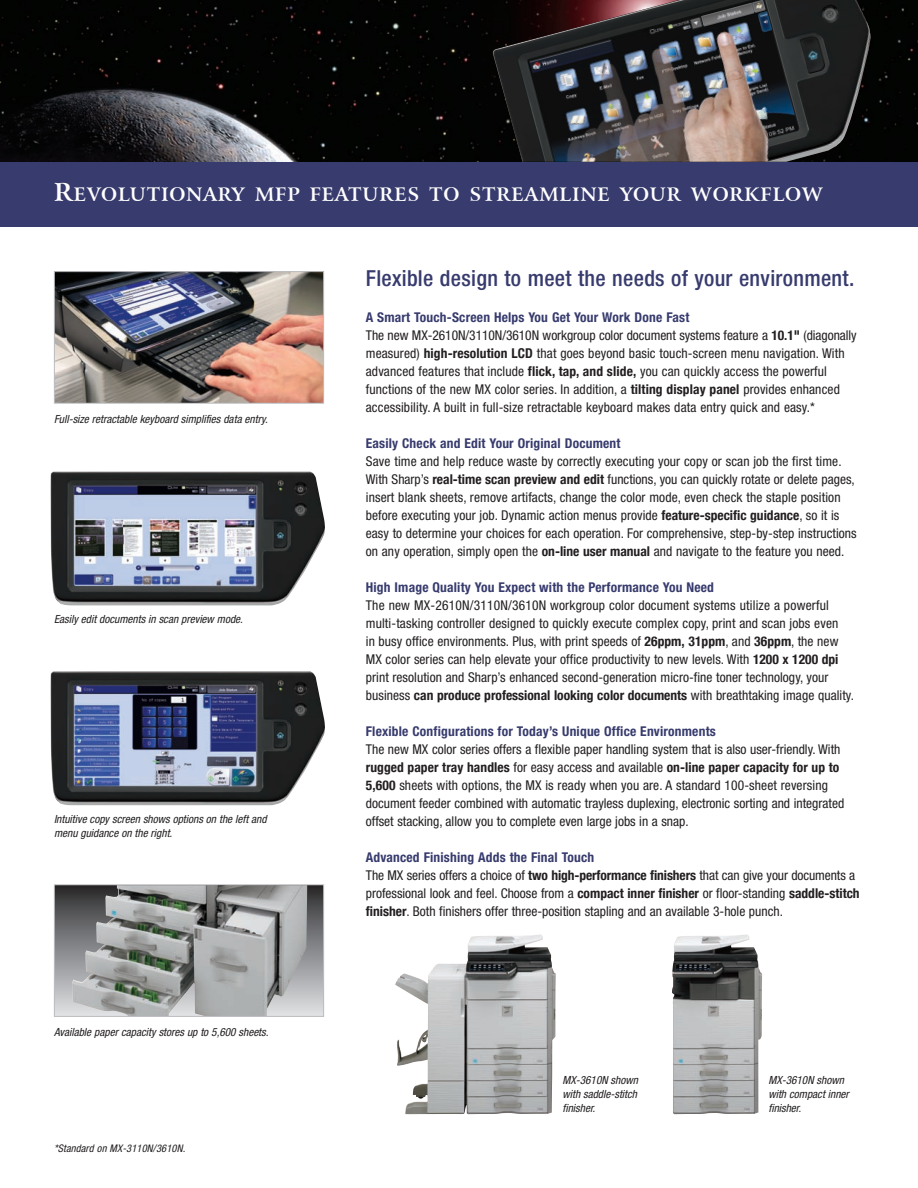
<style>
.page{position:relative;width:918px;height:1188px;background:#fff}
.page>*{position:absolute;margin:0;border:0;box-sizing:border-box;transform-origin:0 0}
.t1{font:500 condensed 22.2px "Helvetica Neue LT Std";letter-spacing:.015em;color:#373b6d}
.t2{font:700 18.6px "Arrus BT";letter-spacing:.04em;color:#fff}
.t3{font:condensed 13.5px/18px "Helvetica Neue";letter-spacing:.005em;color:#231f20}
.t4{font:700 condensed 13.5px "Helvetica Neue";letter-spacing:.015em;color:#373b6d}
.t5{font:italic condensed 11.25px/14.2px "Helvetica Neue";color:#231f20}
.t6{font:italic condensed 10.5px "Helvetica Neue";letter-spacing:.015em;color:#231f20}
.s1{font-size:24.75px}
.s2{font-weight:700;color:#373b6d}
.s3{font-weight:700}
</style>
<div class="page">
<img style="left:0;top:0;width:918px;height:162px">
<img style="left:492px;top:0;width:379px;height:162px">
<img style="left:395px;top:934px;width:161px;height:180px">
<img style="left:672px;top:934px;width:90px;height:180px">
<img style="left:56px;top:273px;width:266px;height:129px">
<div style="left:54px;top:271px;width:270px;height:133px;border:1px solid #bcbdc0"></div>
<div style="left:55px;top:885px;width:268px;height:131px;background:linear-gradient(to bottom,#2d2d2f,#e2e4e7)"></div>
<img style="left:72px;top:886px;width:235px;height:129px">
<div style="left:54px;top:884px;width:270px;height:133px;border:1px solid #bcbdc0"></div>
<img style="left:50px;top:472px;width:275px;height:133px">
<img style="left:50px;top:672px;width:275px;height:133px">
<div style="left:0;top:162px;width:918px;height:65px;background:#373b6d"></div>
<h2 class="t2" style="left:54px;top:183px;width:770px"><span class="s1">R</span>EVOLUTIONARY MFP FEATURES TO STREAMLINE YOUR WORKFLOW</h2>
<p class="t5" style="left:54px;top:413px;width:215px">Full-size retractable keyboard simplifies data entry.</p>
<p class="t5" style="left:54px;top:613px;width:190px">Easily edit documents in scan preview mode.</p>
<p class="t5" style="left:54px;top:813px;width:214px">Intuitive copy screen shows options on the left and menu guidance on the right.</p>
<p class="t5" style="left:54px;top:1026px;width:216px">Available paper capacity stores up to 5,600 sheets.</p>
<p class="t6" style="left:54px;top:1145px;width:133px">*Standard on MX-3110N/3610N.</p>
<h1 class="t1" style="left:366px;top:270px;width:490px">Flexible design to meet the needs of your environment.</h1>
<p class="t3" style="left:366px;top:309px;width:492px"><span class="s2">A Smart Touch-Screen Helps You Get Your Work Done Fast<br></span>The new MX-2610N/3110N/3610N workgroup color document systems feature a <span class="s3">10.1"</span> (diagonally measured) <span class="s3">high-resolution LCD</span> that goes beyond basic touch-screen menu navigation. With advanced features that include <span class="s3">flick, tap, and slide,</span> you can quickly access the powerful functions of the new MX color series. In addition, a <span class="s3">tilting display panel</span> provides enhanced accessibility. A built in full-size retractable keyboard makes data entry quick and easy.*</p>
<p class="t4" style="left:366px;top:438px;width:256px">Easily Check and Edit Your Original Document</p>
<p class="t3" style="left:366px;top:453px;width:492px">Save time and help reduce waste by correctly executing your copy or scan job the first time.<br>With Sharp’s <span class="s3">real-time scan preview and edit</span> functions, you can quickly rotate or delete pages, insert blank sheets, remove artifacts, change the color mode, even check the staple position before executing your job. Dynamic action menus provide <span class="s3">feature-specific guidance</span>, so it is easy to determine your choices for each operation. For comprehensive, step-by-step instructions on any operation, simply open the <span class="s3">on-line user manual</span> and navigate to the feature you need.</p>
<p class="t4" style="left:366px;top:582px;width:350px">High Image Quality You Expect with the Performance You Need</p>
<p class="t3" style="left:366px;top:597px;width:490px">The new MX-2610N/3110N/3610N workgroup color document systems utilize a powerful multi-tasking controller designed to quickly execute complex copy, print and scan jobs even<br>in busy office environments. Plus, with print speeds of <span class="s3">26ppm, 31ppm</span>, and <span class="s3">36ppm</span>, the new MX color series can help elevate your office productivity to new levels. With <span class="s3">1200 x 1200 dpi </span>print resolution and Sharp’s enhanced second-generation micro-fine toner technology, your business <span class="s3">can produce professional looking color documents</span> with breathtaking image quality.</p>
<p class="t4" style="left:366px;top:726px;width:352px">Flexible Configurations for Today’s Unique Office Environments</p>
<p class="t3" style="left:366px;top:741px;width:480px">The new MX color series offers a flexible paper handling system that is also user-friendly. With <span class="s3">rugged paper tray handles</span> for easy access and available <span class="s3">on-line paper capacity for up to 5,600</span> sheets with options, the MX is ready when you are. A standard 100-sheet reversing document feeder combined with automatic trayless duplexing, electronic sorting and integrated offset stacking, allow you to complete even large jobs in a snap.</p>
<p class="t3" style="left:366px;top:849px;width:495px"><span class="s2">Advanced Finishing Adds the Final Touch<br></span>The MX series offers a choice of <span class="s3">two high-performance finishers</span> that can give your documents a professional look and feel. Choose from a <span class="s3">compact inner finisher</span> or floor-standing <span class="s3">saddle-stitch finisher</span>. Both finishers offer three-position stapling and an available 3-hole punch.</p>
<p class="t5" style="left:563px;top:1074px;width:77px;text-align:justify">MX-3610N shown with saddle-stitch finisher.</p>
<p class="t5" style="left:768px;top:1074px;width:82px">MX-3610N shown with compact inner finisher.</p>
</div>
